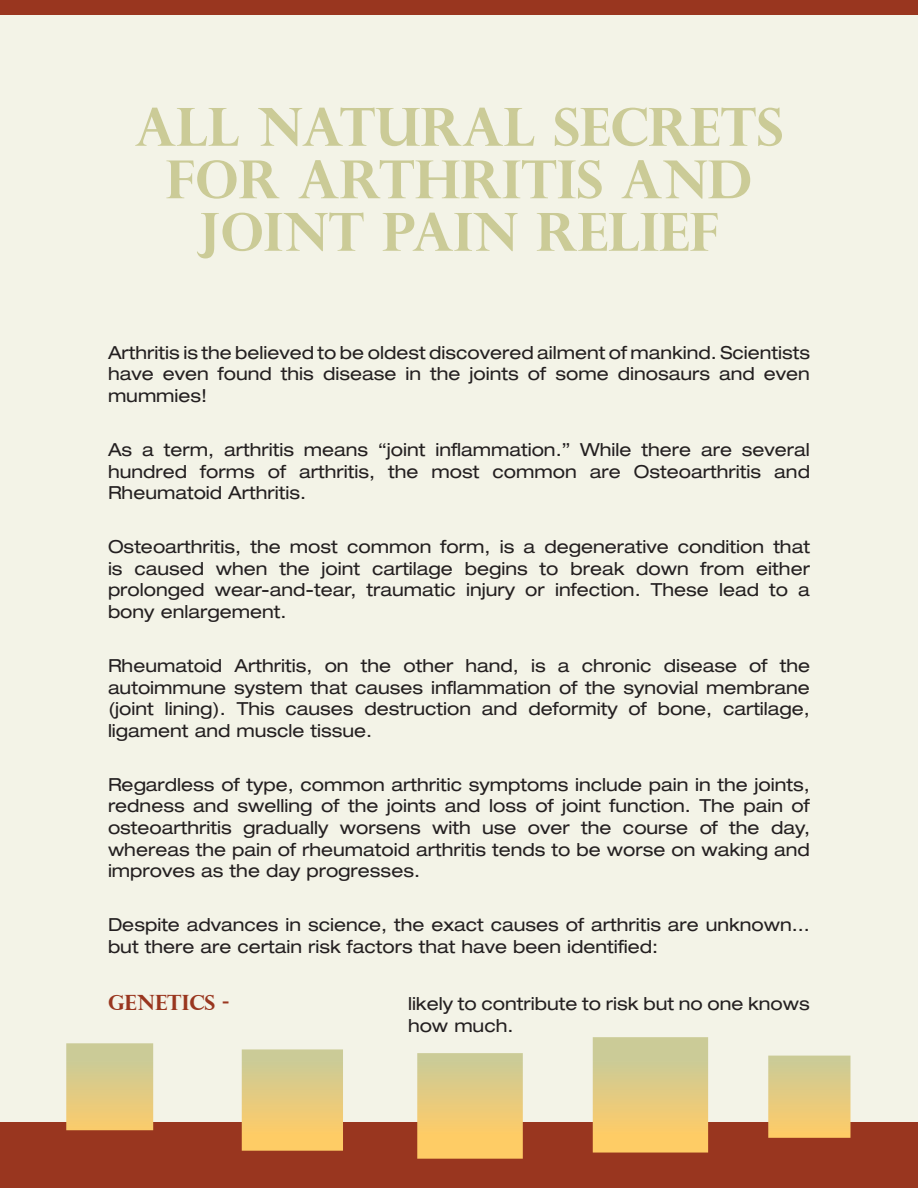
<style>
.page{position:relative;width:918px;height:1188px;background:#fff}
.page>*{position:absolute;margin:0;border:0;box-sizing:border-box;transform-origin:0 0}
.t1{font:700 52.5px/52.5px "Perpetua Titling";color:#cbcb97;text-align:center}
.t2{font:700 21px "Perpetua Titling";color:#99361f}
.t3{font:expanded 18px/21.6px "Helvetica Neue";color:#231f20;text-align:justify}
</style>
<div class="page">
<div style="left:0;top:0;width:918px;height:1174px;background:#f3f3e7"></div>
<div style="left:0;top:1123px;width:918px;height:65px;background:#99361f"></div>
<div style="left:0;top:0;width:918px;height:14px;background:#99361f"></div>
<svg style="left:66px;top:1037px;width:784px;height:122px"></svg>
<p class="t1" style="left:135px;top:100px;width:650px">ALL NATURAL SECRETS<br>FOR ARTHRITIS AND<br>JOINT PAIN RELIEF</p>
<p class="t3" style="left:108px;top:341px;width:704px">Arthritis is the believed to be oldest discovered ailment of mankind. Scientists have even found this disease in the joints of some dinosaurs and even mummies!</p>
<p class="t3" style="left:108px;top:438px;width:703px">As a term, arthritis means “joint inflammation.” While there are several hundred forms of arthritis, the most common are Osteoarthritis and Rheumatoid Arthritis.</p>
<p class="t3" style="left:108px;top:536px;width:703px">Osteoarthritis, the most common form, is a degenerative condition that is caused when the joint cartilage begins to break down from either prolonged wear-and-tear, traumatic injury or infection. These lead to a bony enlargement.</p>
<p class="t3" style="left:108px;top:654px;width:704px">Rheumatoid Arthritis, on the other hand, is a chronic disease of the autoimmune system that causes inflammation of the synovial membrane (joint lining). This causes destruction and deformity of bone, cartilage, ligament and muscle tissue.</p>
<p class="t3" style="left:108px;top:773px;width:704px">Regardless of type, common arthritic symptoms include pain in the joints, redness and swelling of the joints and loss of joint function. The pain of osteoarthritis gradually worsens with use over the course of the day, whereas the pain of rheumatoid arthritis tends to be worse on waking and improves as the day progresses.</p>
<p class="t3" style="left:108px;top:914px;width:703px">Despite advances in science, the exact causes of arthritis are unknown… but there are certain risk factors that have been identified:</p>
<p class="t2" style="left:108px;top:990px;width:123px">GENETICS -</p>
<p class="t3" style="left:408px;top:993px;width:403px">likely to contribute to risk but no one knows how much.</p>
</div>
